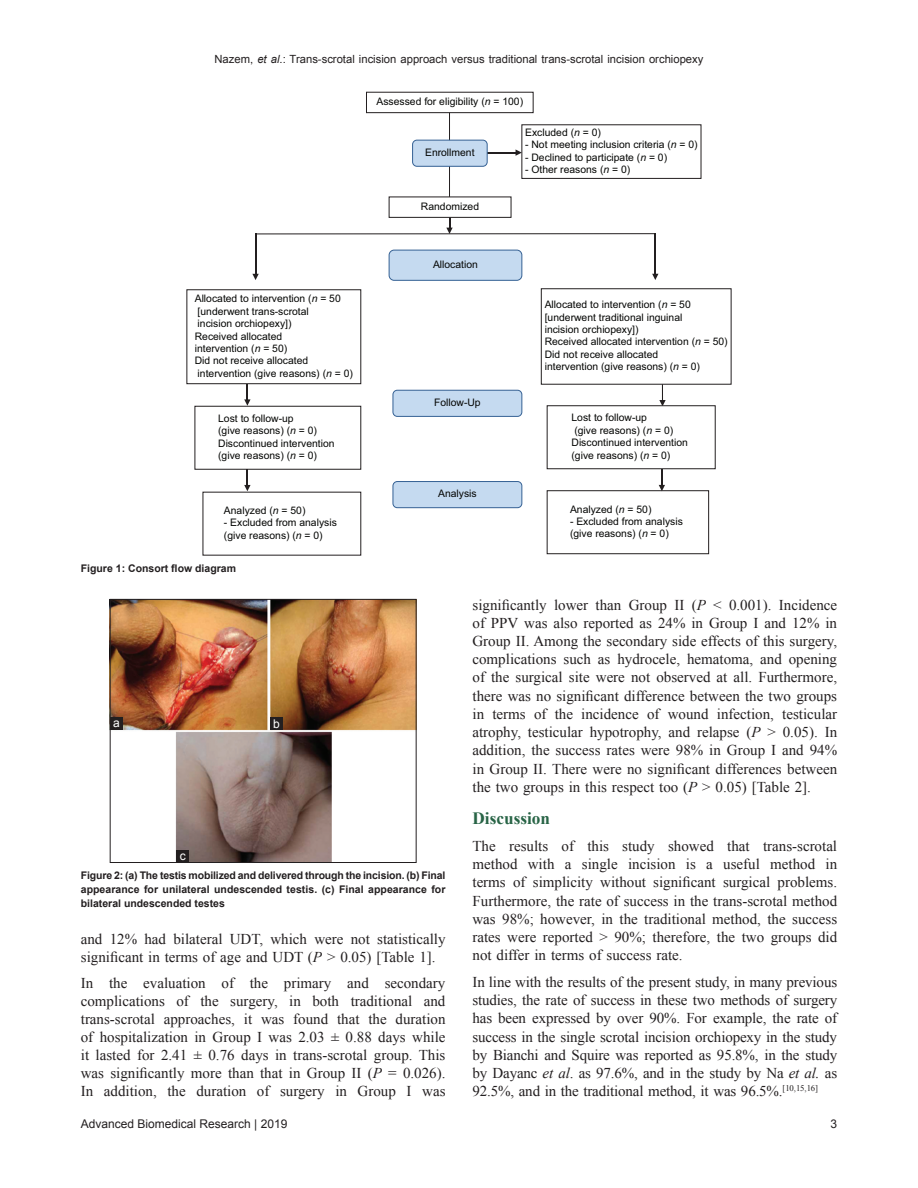
<style>
.page{position:relative;width:918px;height:1188px;background:#fff}
.page>*{position:absolute;margin:0;border:0;box-sizing:border-box;transform-origin:0 0}
.t1{font:700 17.25px "Times New Roman";color:#286446}
.TX{font:15px/18.1px "Times New Roman";color:#231f20;text-align:justify}
.t2{font:12px "Arial";color:#231f20}
.LABEL{font:12px "Arial";color:#fff}
.t3{font:11.25px "Arial";color:#231f20}
.FGC{font:700 10.5px/13.6px "Arial";color:#231f20;text-align:justify}
.t4{font:10.35px/12.5px "Arial";color:#040503}
.s1{font-style:italic}
</style>
<div class="page">
<svg style="left:516px;top:149px;width:5px;height:7px"></svg>
<hr style="left:450px;top:152px;width:67px;height:1px;background:#231f20">
<div style="left:521px;top:124px;width:180px;height:55px;border:1px solid #231f20"></div>
<svg style="left:446px;top:218px;width:7px;height:15px"></svg>
<div style="left:366px;top:92px;width:168px;height:21px;border:1px solid #231f20"></div>
<hr style="left:449px;top:113px;width:1px;height:84px;background:#231f20">
<div style="left:389px;top:197px;width:122px;height:21px;background:#fff;border:1px solid #231f20"></div>
<hr style="left:256px;top:233px;width:399px;height:1px;background:#231f20">
<div style="left:186px;top:289px;width:175px;height:95px;border:1px solid #231f20"></div>
<div style="left:389px;top:250px;width:133px;height:30px;background:#c5daf0;border-radius:5px"></div>
<div style="left:389px;top:250px;width:133px;height:31px;border:1px solid #356194;border-radius:5px"></div>
<svg style="left:244px;top:384px;width:7px;height:22px"></svg>
<svg style="left:659px;top:385px;width:7px;height:20px"></svg>
<div style="left:195px;top:406px;width:166px;height:64px;background:#fff;border:1px solid #231f20"></div>
<div style="left:393px;top:390px;width:129px;height:26px;background:#c5daf0;border-radius:4px"></div>
<div style="left:393px;top:390px;width:129px;height:27px;border:1px solid #356194;border-radius:4px"></div>
<div style="left:547px;top:490px;width:162px;height:64px;border:1px solid #231f20"></div>
<svg style="left:244px;top:469px;width:7px;height:22px"></svg>
<div style="left:393px;top:482px;width:129px;height:26px;background:#c5daf0;border-radius:4px"></div>
<div style="left:393px;top:481px;width:129px;height:27px;border:1px solid #356194;border-radius:4px"></div>
<div style="left:413px;top:140px;width:74px;height:26px;background:#c5daf0;border-radius:4px"></div>
<div style="left:412px;top:140px;width:76px;height:27px;border:1px solid #356194;border-radius:4px"></div>
<svg style="left:252px;top:274px;width:7px;height:6px"></svg>
<hr style="left:255px;top:234px;width:1px;height:41px;background:#231f20">
<div style="left:541px;top:288px;width:191px;height:97px;border:1px solid #231f20"></div>
<svg style="left:652px;top:274px;width:6px;height:6px"></svg>
<hr style="left:655px;top:234px;width:1px;height:41px;background:#231f20">
<div style="left:547px;top:405px;width:169px;height:64px;background:#fff;border:1px solid #231f20"></div>
<svg style="left:659px;top:469px;width:6px;height:22px"></svg>
<img style="left:112px;top:601px;width:302px;height:260px">
<div style="left:110px;top:599px;width:306px;height:264px;border:1px solid #231f20"></div>
<div style="left:176px;top:850px;width:13px;height:13px;background:#231f20"></div>
<div style="left:270px;top:717px;width:13px;height:13px;background:#231f20"></div>
<div style="left:110px;top:717px;width:13px;height:13px;background:#231f20"></div>
<p class="t3" style="left:215px;top:51px;width:490px">Nazem, <span class="s1">et al</span>.: Trans‑scrotal incision approach versus traditional trans‑scrotal incision orchiopexy</p>
<p class="t4" style="left:377px;top:95px;width:148px">Assessed for eligibility (<span class="s1">n</span> = 100)</p>
<p class="t4" style="left:425px;top:146px;width:51px">Enrollment</p>
<p class="t4" style="left:421px;top:200px;width:60px">Randomized</p>
<p class="t4" style="left:433px;top:258px;width:46px">Allocation</p>
<p class="t4" style="left:525px;top:126px;width:77px">Excluded (<span class="s1">n</span> = 0)</p>
<p class="t4" style="left:525px;top:138px;width:174px">- Not meeting inclusion criteria (<span class="s1">n</span> = 0)</p>
<p class="t4" style="left:525px;top:151px;width:144px">- Declined to participate (<span class="s1">n</span> = 0)</p>
<p class="t4" style="left:525px;top:163px;width:107px">- Other reasons (<span class="s1">n</span> = 0)</p>
<p class="t4" style="left:195px;top:292px;width:160px">Allocated to intervention (<span class="s1">n</span> = 50 [underwent trans-scrotal<br>incision orchiopexy])<br>Received allocated<br>intervention (<span class="s1">n</span> = 50)<br>Did not receive allocated intervention (give reasons) (<span class="s1">n</span> = 0)</p>
<p class="t4" style="left:545px;top:298px;width:184px">Allocated to intervention (<span class="s1">n</span> = 50 [underwent traditional inguinal<br>incision orchiopexy])<br>Received allocated intervention (<span class="s1">n</span> = 50)<br>Did not receive allocated<br>intervention (give reasons) (<span class="s1">n</span> = 0)</p>
<p class="t4" style="left:218px;top:412px;width:118px">Lost to follow-up<br>(give reasons) (<span class="s1">n</span> = 0)<br>Discontinued intervention (give reasons) (<span class="s1">n</span> = 0)</p>
<p class="t4" style="left:572px;top:411px;width:118px">Lost to follow-up<br>(give reasons) (<span class="s1">n</span> = 0)<br>Discontinued intervention (give reasons) (<span class="s1">n</span> = 0)</p>
<p class="t4" style="left:434px;top:396px;width:48px">Follow-Up</p>
<p class="t4" style="left:224px;top:504px;width:83px">Analyzed (<span class="s1">n</span> = 50)</p>
<p class="t4" style="left:224px;top:517px;width:114px">- Excluded from analysis (give reasons) (<span class="s1">n</span> = 0)</p>
<p class="FGC" style="left:81px;top:562px;width:157px">Figure 1: Consort flow diagram</p>
<p class="t4" style="left:438px;top:487px;width:40px">Analysis</p>
<p class="t4" style="left:570px;top:503px;width:83px">Analyzed (<span class="s1">n</span> = 50)</p>
<p class="t4" style="left:570px;top:515px;width:114px">- Excluded from analysis (give reasons) (<span class="s1">n</span> = 0)</p>
<p class="LABEL" style="left:113px;top:715px;width:8px">a</p>
<p class="LABEL" style="left:273px;top:716px;width:8px">b</p>
<p class="LABEL" style="left:180px;top:847px;width:7px">c</p>
<p class="FGC" style="left:81px;top:869px;width:366px">Figure 2: (a) The testis mobilized and delivered through the incision. (b) Final appearance for unilateral undescended testis. (c) Final appearance for bilateral undescended testes</p>
<p class="TX" style="left:81px;top:929px;width:366px">and 12% had bilateral UDT, which were not statistically significant in terms of age and UDT (<span class="s1">P</span> &gt; 0.05) [Table 1].</p>
<p class="TX" style="left:81px;top:974px;width:366px">In the evaluation of the primary and secondary complications of the surgery, in both traditional and trans‑scrotal approaches, it was found that the duration of hospitalization in Group I was 2.03 ± 0.88 days while it lasted for 2.41 ± 0.76 days in trans‑scrotal group. This was significantly more than that in Group II (<span class="s1">P</span> = 0.026).<br>In addition, the duration of surgery in Group I was</p>
<p class="TX" style="left:472px;top:595px;width:366px">significantly lower than Group II (<span class="s1">P</span> &lt; 0.001). Incidence of PPV was also reported as 24% in Group I and 12% in Group II. Among the secondary side effects of this surgery, complications such as hydrocele, hematoma, and opening of the surgical site were not observed at all. Furthermore, there was no significant difference between the two groups in terms of the incidence of wound infection, testicular atrophy, testicular hypotrophy, and relapse (<span class="s1">P</span> &gt; 0.05). In addition, the success rates were 98% in Group I and 94% in Group II. There were no significant differences between the two groups in this respect too (<span class="s1">P</span> &gt; 0.05) [Table 2].</p>
<h1 class="t1" style="left:472px;top:807px;width:79px">Discussion</h1>
<p class="TX" style="left:472px;top:837px;width:366px">The results of this study showed that trans‑scrotal method with a single incision is a useful method in terms of simplicity without significant surgical problems.<br>Furthermore, the rate of success in the trans‑scrotal method was 98%; however, in the traditional method, the success rates were reported &gt; 90%; therefore, the two groups did not differ in terms of success rate.</p>
<p class="TX" style="left:472px;top:973px;width:366px">In line with the results of the present study, in many previous studies, the rate of success in these two methods of surgery has been expressed by over 90%. For example, the rate of success in the single scrotal incision orchiopexy in the study by Bianchi and Squire was reported as 95.8%, in the study by Dayanc <span class="s1">et al</span>. as 97.6%, and in the study by Na <span class="s1">et al.</span> as 92.5%, and in the traditional method, it was 96.5%.<sup>[10,15,16]</sup></p>
<p class="t2" style="left:81px;top:1116px;width:208px">Advanced Biomedical Research | 2019</p>
<p class="t2" style="left:830px;top:1116px;width:8px">3</p>
</div>
